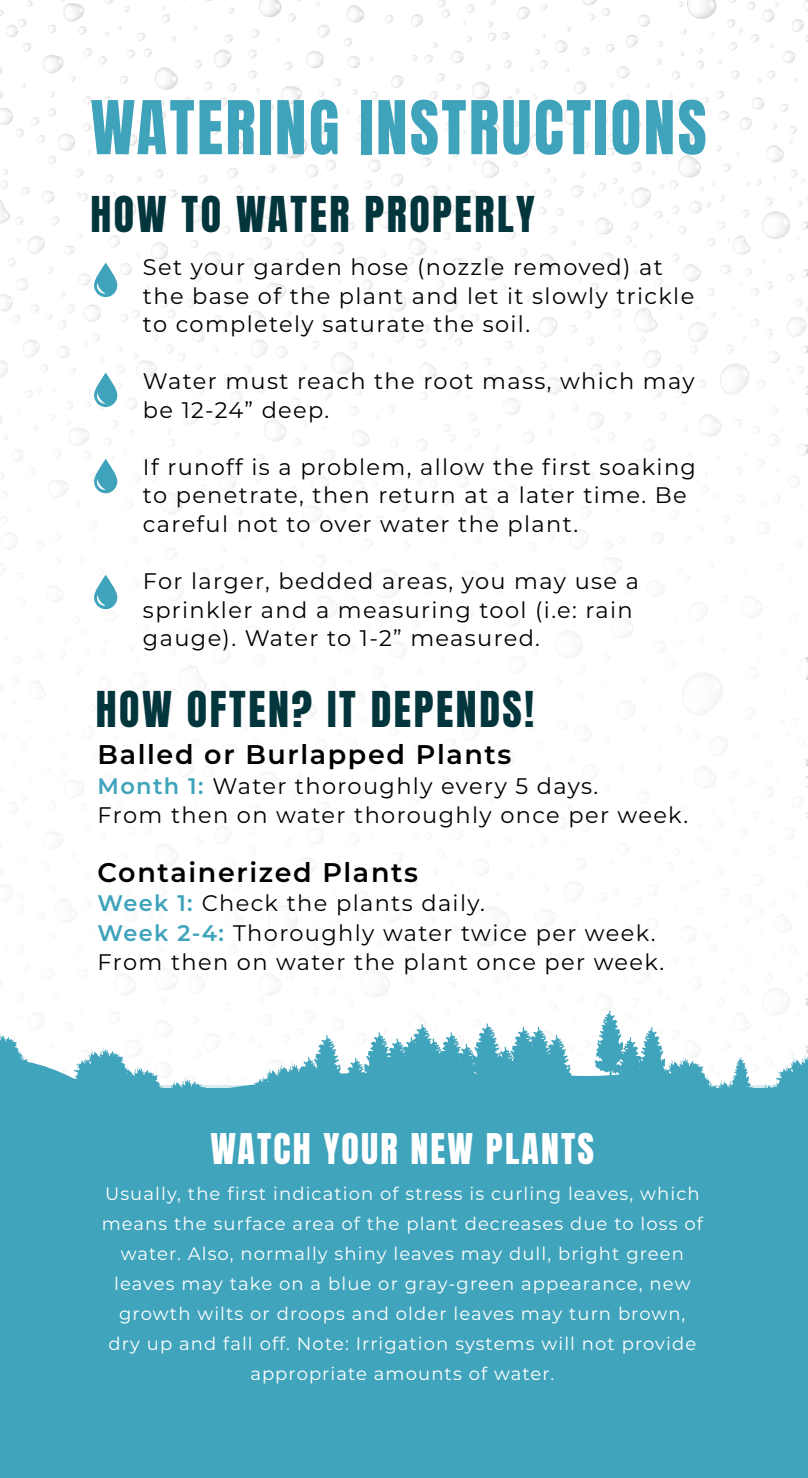
<style>
.page{position:relative;width:808px;height:1478px;background:#fff}
.page>*{position:absolute;margin:0;border:0;box-sizing:border-box;transform-origin:0 0}
.t1{font:63px "Anton";letter-spacing:.04em;color:#3ea3bb}
.t2{font:42px "Anton";letter-spacing:.06em;color:#03353c}
.t3{font:36px "Anton";letter-spacing:.06em;color:#fff}
.t4{font:600 27px "Montserrat";letter-spacing:.06em;color:#000}
.t5{font:22.5px/28.5px "Montserrat";letter-spacing:.06em;color:#000}
.t6{font:18px/30px "Montserrat";letter-spacing:.06em;color:#fff;text-align:center}
.s1{font-weight:600;color:#3ea3bb}
</style>
<div class="page">
<div style="left:0;top:1085px;width:808px;height:392px;background:#40a4bc"></div>
<svg style="left:0;top:981px;width:808px;height:107px"></svg>
<svg style="left:94px;top:263px;width:23px;height:34px"></svg>
<svg style="left:94px;top:372px;width:23px;height:35px"></svg>
<svg style="left:94px;top:459px;width:23px;height:34px"></svg>
<svg style="left:94px;top:575px;width:23px;height:34px"></svg>
<h1 class="t1" style="left:90px;top:96px;width:618px">WATERING INSTRUCTIONS</h1>
<h2 class="t2" style="left:90px;top:193px;width:446px">HOW TO WATER PROPERLY</h2>
<p class="t5" style="left:143px;top:252px;width:553px">Set your garden hose (nozzle removed) at the base of the plant and let it slowly trickle to completely saturate the soil.</p>
<p class="t5" style="left:143px;top:366px;width:553px">Water must reach the root mass, which may be 12-24” deep.</p>
<p class="t5" style="left:143px;top:452px;width:555px">If runoff is a problem, allow the first soaking to penetrate, then return at a later time. Be careful not to over water the plant.</p>
<p class="t5" style="left:143px;top:566px;width:497px">For larger, bedded areas, you may use a sprinkler and a measuring tool (i.e: rain gauge). Water to 1-2” measured.</p>
<h2 class="t2" style="left:96px;top:687px;width:440px">HOW OFTEN? IT DEPENDS!</h2>
<p class="t4" style="left:98px;top:735px;width:415px">Balled or Burlapped Plants</p>
<p class="t5" style="left:98px;top:770px;width:592px;line-height:29.4px"><span class="s1">Month 1:</span> Water thoroughly every 5 days.<br>From then on water thoroughly once per week.</p>
<p class="t4" style="left:98px;top:853px;width:322px">Containerized Plants</p>
<p class="t5" style="left:98px;top:887px;width:568px;line-height:29.4px"><span class="s1">Week 1:</span> Check the plants daily.<br><span class="s1">Week 2-4:</span> Thoroughly water twice per week.<br>From then on water the plant once per week.</p>
<h3 class="t3" style="left:210px;top:1130px;width:385px">WATCH YOUR NEW PLANTS</h3>
<p class="t6" style="left:102px;top:1177px;width:603px">Usually, the first indication of stress is curling leaves, which means the surface area of the plant decreases due to loss of water. Also, normally shiny leaves may dull, bright green leaves may take on a blue or gray-green appearance, new growth wilts or droops and older leaves may turn brown, dry up and fall off. Note: Irrigation systems will not provide appropriate amounts of water.</p>
</div>
